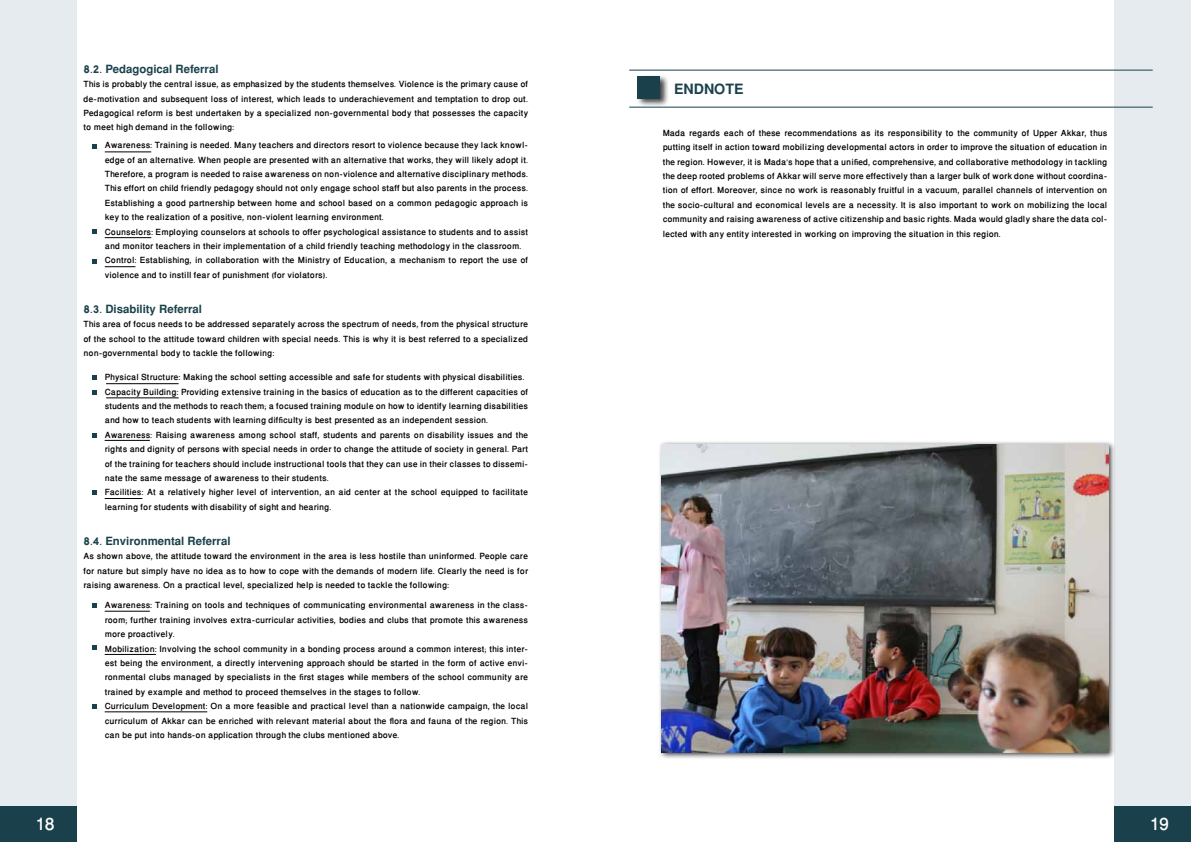
<style>
.page{position:relative;width:1191px;height:842px;background:#fff}
.page>*{position:absolute;margin:0;border:0;box-sizing:border-box;transform-origin:0 0}
.t1{font:500 24px "Win Soft Pro";color:#fff}
.t2{font:700 20px "Win Soft Pro";color:#1a414b}
.t3{font:700 16px "Win Soft Pro";color:#1a414b}
.t4{font:500 12px/14.4px "Win Soft Pro";color:#000;text-align:justify}
</style>
<div class="page">
<div style="left:0;top:0;width:77px;height:842px;background:#e5ebee"></div>
<div style="left:0;top:806px;width:77px;height:36px;background:#1a414b"></div>
<svg style="left:92px;top:144px;width:5px;height:4px"></svg>
<svg style="left:92px;top:230px;width:5px;height:4px"></svg>
<svg style="left:92px;top:260px;width:5px;height:4px"></svg>
<hr style="left:105px;top:151px;width:46px;height:1px;background:#000">
<hr style="left:105px;top:237px;width:46px;height:1px;background:#000">
<hr style="left:105px;top:266px;width:30px;height:1px;background:#000">
<svg style="left:92px;top:376px;width:5px;height:4px"></svg>
<svg style="left:92px;top:390px;width:5px;height:4px"></svg>
<svg style="left:92px;top:433px;width:5px;height:4px"></svg>
<svg style="left:92px;top:491px;width:5px;height:4px"></svg>
<hr style="left:106px;top:383px;width:73px;height:1px;background:#000">
<hr style="left:106px;top:397px;width:73px;height:1px;background:#000">
<hr style="left:105px;top:440px;width:45px;height:1px;background:#000">
<hr style="left:105px;top:498px;width:37px;height:1px;background:#000">
<svg style="left:92px;top:603px;width:5px;height:5px"></svg>
<svg style="left:92px;top:646px;width:5px;height:4px"></svg>
<svg style="left:92px;top:704px;width:5px;height:4px"></svg>
<hr style="left:105px;top:611px;width:45px;height:1px;background:#000">
<hr style="left:105px;top:654px;width:51px;height:1px;background:#000">
<hr style="left:105px;top:711px;width:102px;height:1px;background:#000">
<div style="left:1114px;top:0;width:77px;height:842px;background:#e5ebee"></div>
<div style="left:1114px;top:806px;width:77px;height:36px;background:#1a414b"></div>
<hr style="left:629px;top:107px;width:523px;height:1px;background:#1a414b">
<hr style="left:629px;top:70px;width:523px;height:1px;background:#1a414b">
<div style="left:636px;top:74px;width:33px;height:34px;background:#000;opacity:.75"></div>
<div style="left:637px;top:76px;width:23px;height:22px;background:#1a414b"></div>
<div style="left:658px;top:441px;width:457px;height:319px;background:#000;opacity:.75"></div>
<img style="left:661px;top:444px;width:447px;height:308px">
<h3 class="t3" style="left:83px;top:57px;width:136px">8.2. Pedagogical Referral</h3>
<p class="t4" style="left:83px;top:77px;width:446px">This is probably the central issue, as emphasized by the students themselves. Violence is the primary cause of de-motivation and subsequent loss of interest, which leads to underachievement and temptation to drop out.<br>Pedagogical reform is best undertaken by a specialized non-governmental body that possesses the capacity to meet high demand in the following:</p>
<p class="t4" style="left:105px;top:138px;width:425px;text-align:left">Awareness: Training is needed. Many teachers and directors resort to violence because they lack knowl&shy;edge of an alternative. When people are presented with an alternative that works, they will likely adopt it.<br>Therefore, a program is needed to raise awareness on non-violence and alternative disciplinary methods.<br>This effort on child friendly pedagogy should not only engage school staff but also parents in the process.<br>Establishing a good partnership between home and school based on a common pedagogic approach is key to the realization of a positive, non-violent learning environment.<br>Counselors: Employing counselors at schools to offer psychological assistance to students and to assist and monitor teachers in their implementation of a child friendly teaching methodology in the classroom.<br>Control: Establishing, in collaboration with the Ministry of Education, a mechanism to report the use of violence and to instill fear of punishment (for violators).</p>
<h3 class="t3" style="left:83px;top:297px;width:120px">8.3. Disability Referral</h3>
<p class="t4" style="left:83px;top:317px;width:446px">This area of focus needs to be addressed separately across the spectrum of needs, from the physical structure of the school to the attitude toward children with special needs. This is why it is best referred to a specialized non-governmental body to tackle the following:</p>
<p class="t4" style="left:105px;top:370px;width:425px;text-align:left">Physical Structure: Making the school setting accessible and safe for students with physical disabilities.<br>Capacity Building: Providing extensive training in the basics of education as to the different capacities of students and the methods to reach them; a focused training module on how to identify learning disabilities and how to teach students with learning difficulty is best presented as an independent session.<br>Awareness: Raising awareness among school staff, students and parents on disability issues and the rights and dignity of persons with special needs in order to change the attitude of society in general. Part of the training for teachers should include instructional tools that they can use in their classes to dissemi&shy;nate the same message of awareness to their students.<br>Facilities: At a relatively higher level of intervention, an aid center at the school equipped to facilitate learning for students with disability of sight and hearing.</p>
<h3 class="t3" style="left:83px;top:529px;width:148px">8.4. Environmental Referral</h3>
<p class="t4" style="left:83px;top:549px;width:446px">As shown above, the attitude toward the environment in the area is less hostile than uninformed. People care for nature but simply have no idea as to how to cope with the demands of modern life. Clearly the need is for raising awareness. On a practical level, specialized help is needed to tackle the following:</p>
<p class="t4" style="left:105px;top:598px;width:425px;text-align:left">Awareness: Training on tools and techniques of communicating environmental awareness in the class&shy;room; further training involves extra-curricular activities, bodies and clubs that promote this awareness more proactively.<br>Mobilization: Involving the school community in a bonding process around a common interest; this inter&shy;est being the environment, a directly intervening approach should be started in the form of active envi&shy;ronmental clubs managed by specialists in the first stages while members of the school community are trained by example and method to proceed themselves in the stages to follow.<br>Curriculum Development: On a more feasible and practical level than a nationwide campaign, the local curriculum of Akkar can be enriched with relevant material about the flora and fauna of the region. This can be put into hands-on application through the clubs mentioned above.</p>
<h1 class="t1" style="left:35px;top:806px;width:21px">18</h1>
<h2 class="t2" style="left:674px;top:74px;width:71px">ENDNOTE</h2>
<p class="t4" style="left:662px;top:126px;width:446px">Mada regards each of these recommendations as its responsibility to the community of Upper Akkar, thus putting itself in action toward mobilizing developmental actors in order to improve the situation of education in the region. However, it is Mada’s hope that a unified, comprehensive, and collaborative methodology in tackling the deep rooted problems of Akkar will serve more effectively than a larger bulk of work done without coordina&shy;tion of effort. Moreover, since no work is reasonably fruitful in a vacuum, parallel channels of intervention on the socio-cultural and economical levels are a necessity. It is also important to work on mobilizing the local community and raising awareness of active citizenship and basic rights. Mada would gladly share the data col&shy;lected with any entity interested in working on improving the situation in this region.</p>
<h1 class="t1" style="left:1149px;top:806px;width:21px">19</h1>
</div>
